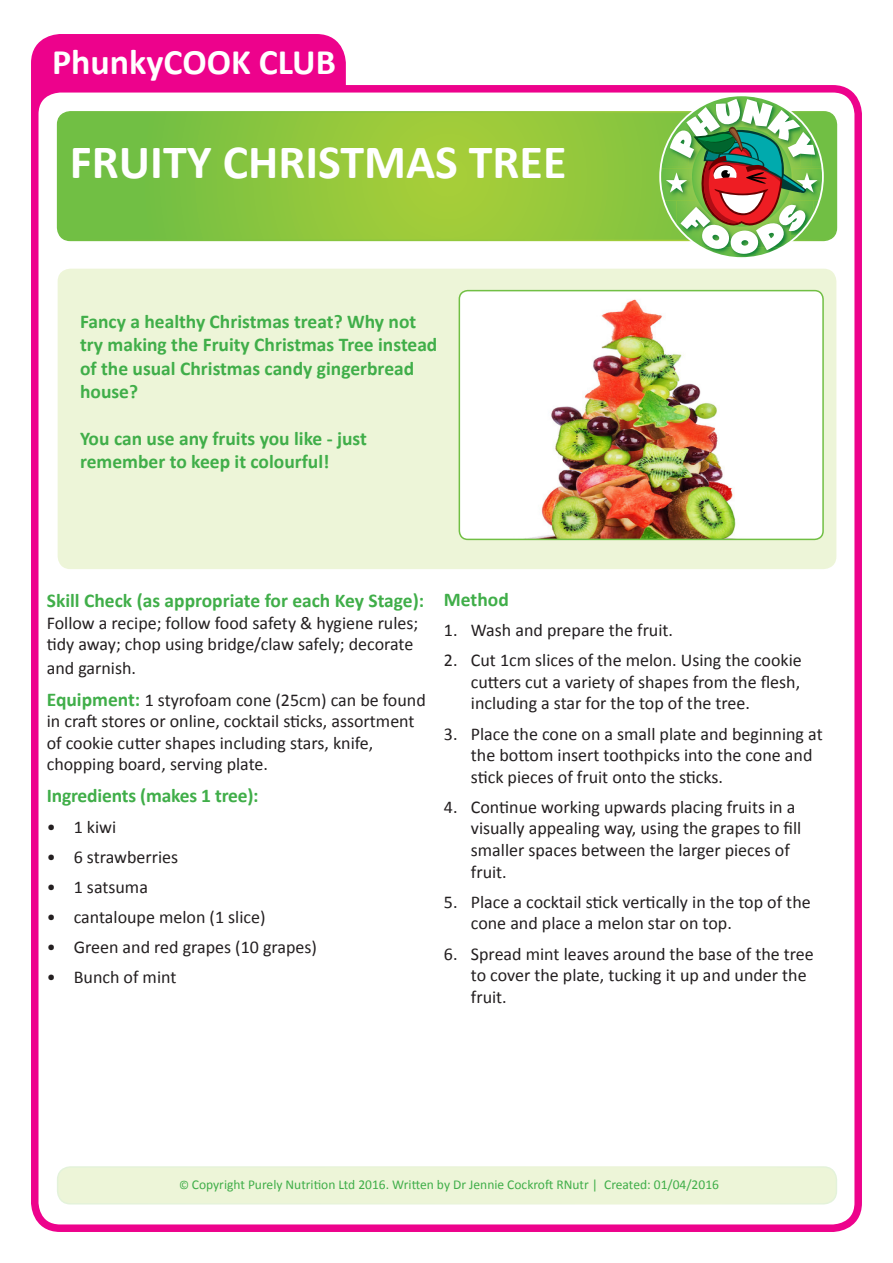
<style>
.page{position:relative;width:893px;height:1263px;background:#fff}
.page>*{position:absolute;margin:0;border:0;box-sizing:border-box;transform-origin:0 0}
.t1{font:700 48px "Calibri";color:#fff}
.t2{font:700 36px "Calibri";color:#fff}
.t3{font:700 19.5px/23.4px "Calibri";color:#40ae49}
.t4{font:18px/21.6px "Calibri";color:#231f20}
.t5{font:13.5px "Calibri";color:#40ae49}
.s1{font-weight:700;font-size:19.5px;color:#40ae49}
.s2{font-size:12px}
</style>
<div class="page">
<div style="left:35px;top:38px;width:307px;height:1139px;background:#ed028c;border-radius:26px"></div>
<div style="left:35px;top:89px;width:823px;height:1139px;background:#fff;border-radius:26px"></div>
<div style="left:31px;top:85px;width:831px;height:1147px;border:8px solid #ed028c;border-radius:26px"></div>
<svg style="left:58px;top:112px;width:778px;height:128px;background:#8cc63e"></svg>
<div style="left:57px;top:111px;width:780px;height:130px;border:2px solid #fff;border-radius:13px"></div>
<div style="left:58px;top:1167px;width:778px;height:37px;background:#edf5d8;border-radius:13px"></div>
<div style="left:57px;top:1166px;width:780px;height:38px;border:2px solid #fff;border-radius:13px"></div>
<div style="left:58px;top:269px;width:778px;height:300px;background:#edf5d8;border-radius:13px"></div>
<img style="left:719px;top:254px;width:45px;height:2px">
<svg style="left:660px;top:97px;width:163px;height:157px"></svg>
<img style="left:459px;top:291px;width:364px;height:248px">
<div style="left:459px;top:290px;width:365px;height:250px;border:2px solid #71bf44;border-radius:9px"></div>
<p class="t2" style="left:52px;top:39px;width:285px">PhunkyCOOK CLUB</p>
<p class="t1" style="left:70px;top:131px;width:498px">FRUITY CHRISTMAS TREE</p>
<p class="t3" style="left:80px;top:310px;width:359px">Fancy a healthy Christmas treat? Why not try making the Fruity Christmas Tree instead of the usual Christmas candy gingerbread house?</p>
<p class="t3" style="left:80px;top:427px;width:288px">You can use any fruits you like - just remember to keep it colourful!</p>
<p class="t3" style="left:47px;top:589px;width:379px">Skill Check (as appropriate for each Key Stage):</p>
<p class="t4" style="left:47px;top:612px;width:373px">Follow a recipe; follow food safety &amp; hygiene rules; tidy away; chop using bridge/claw safely; decorate</p>
<p class="t4" style="left:47px;top:657px;width:91px">and garnish.</p>
<p class="t4" style="left:47px;top:689px;width:380px"><span class="s1">Equipment:</span> 1 styrofoam cone (25cm) can be found in craft stores or online, cocktail sticks, assortment of cookie cutter shapes including stars, knife, chopping board, serving plate.</p>
<p class="t3" style="left:47px;top:784px;width:213px">Ingredients (makes 1 tree):</p>
<p class="t4" style="left:47px;top:816px;width:71px">• 1 kiwi</p>
<p class="t4" style="left:47px;top:846px;width:133px">• 6 strawberries</p>
<p class="t4" style="left:47px;top:876px;width:103px">• 1 satsuma</p>
<p class="t4" style="left:47px;top:906px;width:220px">• cantaloupe melon (1 slice)</p>
<p class="t4" style="left:47px;top:936px;width:272px">• Green and red grapes (10 grapes)</p>
<p class="t4" style="left:47px;top:966px;width:131px">• Bunch of mint</p>
<p class="t3" style="left:444px;top:588px;width:66px">Method</p>
<p class="t4" style="left:444px;top:619px;width:231px">1. Wash and prepare the fruit.</p>
<p class="t4" style="left:471px;top:649px;width:332px;text-align:justify;text-indent:-27px">2. Cut 1cm slices of the melon. Using the cookie cutters cut a variety of shapes from the flesh, including a star for the top of the tree.</p>
<p class="t4" style="left:471px;top:723px;width:353px;text-indent:-27px">3. Place the cone on a small plate and beginning at the bottom insert toothpicks into the cone and stick pieces of fruit onto the sticks.</p>
<p class="t4" style="left:471px;top:796px;width:332px;text-indent:-27px">4. Continue working upwards placing fruits in a visually appealing way, using the grapes to fill smaller spaces between the larger pieces of fruit.</p>
<p class="t4" style="left:471px;top:891px;width:341px;text-indent:-27px">5. Place a cocktail stick vertically in the top of the cone and place a melon star on top.</p>
<p class="t4" style="left:471px;top:943px;width:344px;text-indent:-27px">6. Spread mint leaves around the base of the tree to cover the plate, tucking it up and under the fruit.</p>
<p class="t5" style="left:179px;top:1176px;width:541px"><span class="s2">©</span> Copyright Purely Nutrition Ltd 2016. Written by Dr Jennie Cockroft RNutr | Created: 01/04/2016</p>
</div>
